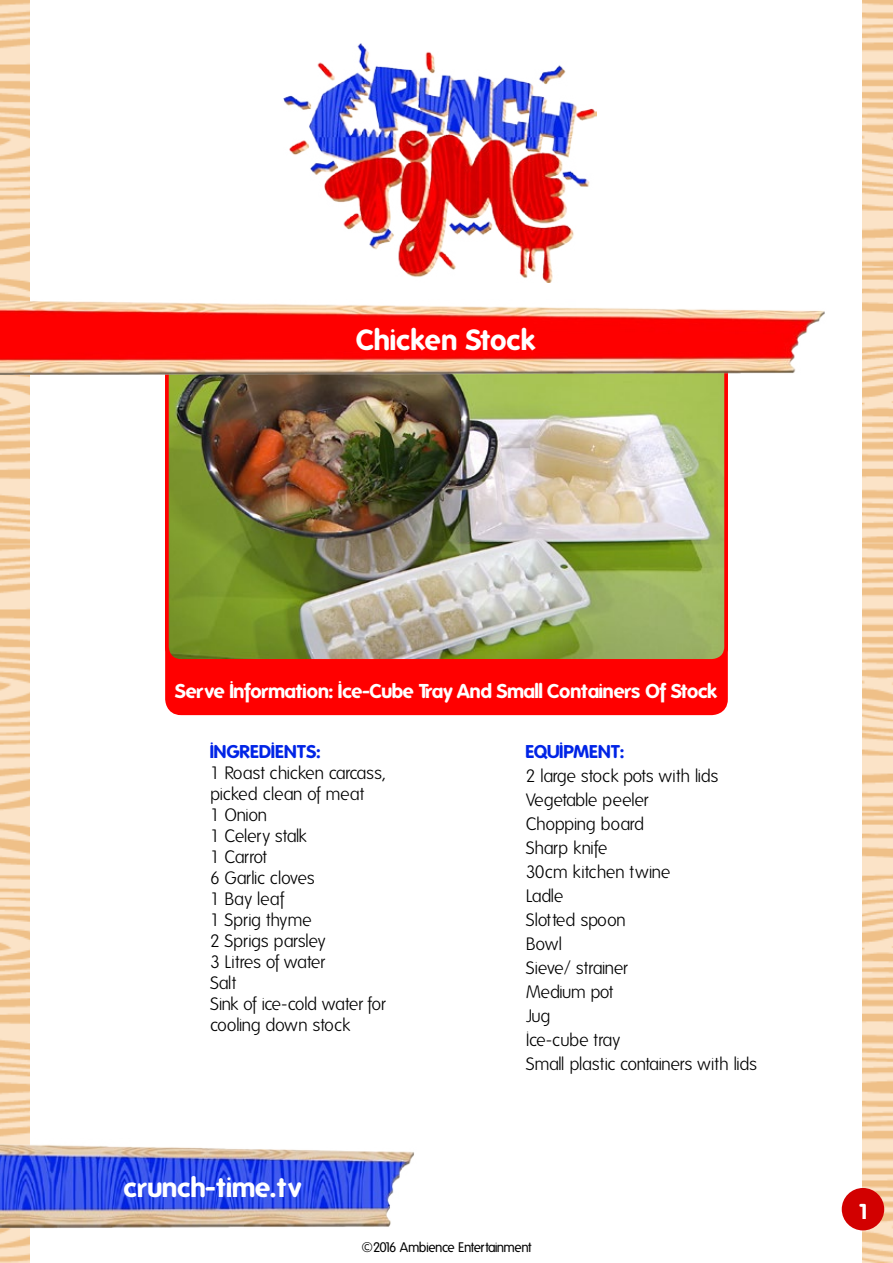
<style>
.page{position:relative;width:893px;height:1263px;background:#fff}
.page>*{position:absolute;margin:0;border:0;box-sizing:border-box;transform-origin:0 0}
.t1{font:700 28.5px "Folks";color:#fff}
.t2{font:700 27px "Folks";color:#fff}
.t3{font:700 21px "Folks";color:#fff}
.t4{font:700 19.5px "Folks";letter-spacing:-.02em;color:#fff}
.t5{font:300 18px/21px "Folks";letter-spacing:-.035em;color:#000}
.t6{font:300 18px "Folks";letter-spacing:-.015em;color:#000}
.t7{font:300 18px "Folks";color:#000}
.t8{font:700 18px "Folks";color:#0024e6}
.t9{font:700 18px "Folks";letter-spacing:-.03em;color:#0024e6}
.t10{font:300 18px "Folks";letter-spacing:-.055em;color:#000}
.t11{font:13.5px "Folks";letter-spacing:-.045em;color:#000}
</style>
<div class="page">
<img style="left:0;top:1px;width:29px;height:1262px">
<img style="left:863px;top:0;width:30px;height:1262px">
<div style="left:165px;top:664px;width:563px;height:52px;background:#f00"></div>
<img style="left:0;top:1139px;width:414px;height:89px">
<img style="left:283px;top:43px;width:313px;height:239px">
<div style="left:842px;top:1188px;width:42px;height:42px;background:#d20000;border-radius:50%"></div>
<img style="left:165px;top:375px;width:563px;height:289px">
<img style="left:0;top:300px;width:893px;height:75px">
<p class="t1" style="left:357px;top:323px;width:181px">Chicken Stock</p>
<p class="t4" style="left:175px;top:680px;width:544px">Serve Information: Ice-Cube Tray And Small Containers Of Stock</p>
<p class="t8" style="left:210px;top:741px;width:112px">INGREDIENTS:</p>
<p class="t5" style="left:210px;top:763px;width:177px">1 Roast chicken carcass, picked clean of meat</p>
<p class="t5" style="left:210px;top:805px;width:59px">1 Onion</p>
<p class="t5" style="left:210px;top:826px;width:98px">1 Celery stalk</p>
<p class="t5" style="left:210px;top:847px;width:58px">1 Carrot</p>
<p class="t5" style="left:210px;top:868px;width:106px">6 Garlic cloves</p>
<p class="t5" style="left:210px;top:889px;width:76px">1 Bay leaf</p>
<p class="t6" style="left:210px;top:910px;width:103px">1 Sprig thyme</p>
<p class="t5" style="left:210px;top:931px;width:117px">2 Sprigs parsley</p>
<p class="t5" style="left:210px;top:952px;width:116px">3 Litres of water</p>
<p class="t5" style="left:210px;top:973px;width:28px">Salt</p>
<p class="t5" style="left:210px;top:994px;width:177px">Sink of ice-cold water for cooling down stock</p>
<h2 class="t2" style="left:124px;top:1171px;width:179px">crunch-time.tv</h2>
<p class="t9" style="left:526px;top:741px;width:100px">EQUIPMENT:</p>
<p class="t5" style="left:526px;top:766px;width:194px">2 large stock pots with lids</p>
<p class="t5" style="left:526px;top:790px;width:124px">Vegetable peeler</p>
<p class="t5" style="left:526px;top:814px;width:120px">Chopping board</p>
<p class="t6" style="left:526px;top:838px;width:83px">Sharp knife</p>
<p class="t7" style="left:526px;top:862px;width:146px">30cm kitchen twine</p>
<p class="t5" style="left:526px;top:886px;width:39px">Ladle</p>
<p class="t5" style="left:526px;top:910px;width:102px">Slotted spoon</p>
<p class="t5" style="left:526px;top:934px;width:38px">Bowl</p>
<p class="t5" style="left:526px;top:958px;width:104px">Sieve/ strainer</p>
<p class="t10" style="left:526px;top:982px;width:89px">Medium pot</p>
<p class="t5" style="left:526px;top:1006px;width:26px">Jug</p>
<p class="t6" style="left:526px;top:1030px;width:96px">Ice-cube tray</p>
<p class="t5" style="left:526px;top:1054px;width:233px">Small plastic containers with lids</p>
<p class="t11" style="left:362px;top:1240px;width:171px">©2016 Ambience Entertainment</p>
<p class="t3" style="left:859px;top:1199px;width:10px">1</p>
</div>
